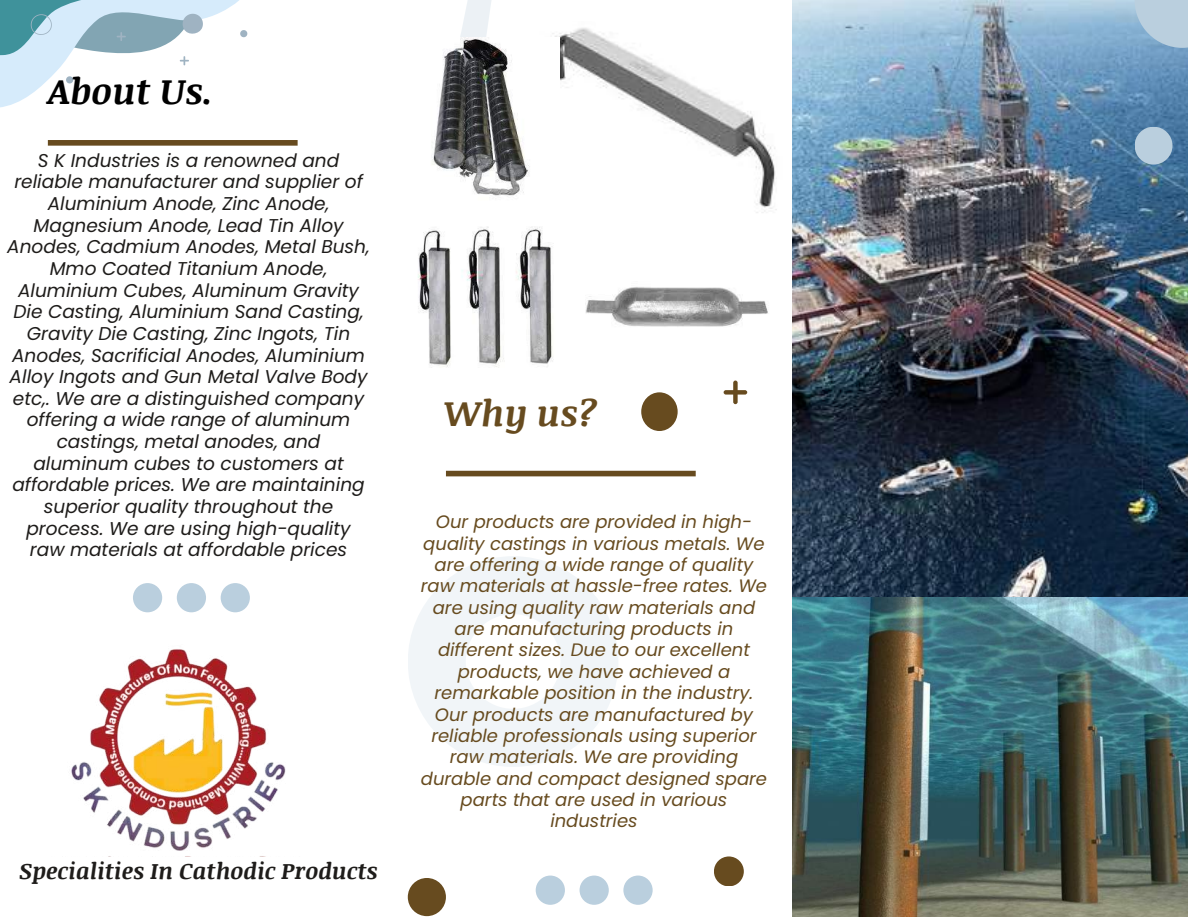
<style>
.page{position:relative;width:1188px;height:918px;background:#fff}
.page>*{position:absolute;margin:0;border:0;box-sizing:border-box;transform-origin:0 0}
.t1{font:italic 700 36px "Noticia Text";color:#000}
.t2{font:italic 700 36px "Noticia Text";color:#674b1f}
.t3{font:italic 700 22.65px "Noticia Text";color:#1e1c1a}
.t4{font:italic 18.45px/21.6px "Poppins";color:#1e1c1a;text-align:center}
.t5{font:italic 18px/21.3px "Poppins";color:#674b1f;text-align:center}
</style>
<div class="page">
<img style="left:792px;top:0;width:396px;height:597px">
<img style="left:792px;top:598px;width:396px;height:318px">
<svg style="left:1135px;top:0;width:53px;height:48px;background:#aec8da"></svg>
<div style="left:1135px;top:127px;width:38px;height:38px;background:#bacfde;border-radius:50%"></div>
<svg style="left:0;top:0;width:248px;height:108px"></svg>
<img style="left:460px;top:0;width:582px;height:184px">
<div style="left:641px;top:392px;width:36px;height:39px;background:#674b1f;border-radius:50%"></div>
<div style="left:408px;top:878px;width:38px;height:38px;background:#674b1f;border-radius:50%"></div>
<svg style="left:724px;top:381px;width:23px;height:23px"></svg>
<svg style="left:408px;top:556px;width:210px;height:211px;fill:#f1f5f8"></svg>
<svg style="left:536px;top:876px;width:117px;height:29px"></svg>
<div style="left:48px;top:140px;width:250px;height:6px;background:#674b1f"></div>
<div style="left:714px;top:856px;width:30px;height:30px;background:#674b1f;border-radius:50%"></div>
<div style="left:446px;top:471px;width:250px;height:5px;background:#674b1f"></div>
<svg style="left:133px;top:583px;width:117px;height:29px"></svg>
<img style="left:539px;top:22px;width:250px;height:191px">
<img style="left:585px;top:287px;width:183px;height:40px">
<img style="left:432px;top:37px;width:127px;height:164px">
<img style="left:418px;top:226px;width:135px;height:142px">
<img style="left:71px;top:649px;width:215px;height:208px">
<h1 class="t1" style="left:48px;top:65px;width:167px">About Us.</h1>
<p class="t4" style="left:7px;top:149px;width:364px">S K Industries is a renowned and reliable manufacturer and supplier of Aluminium Anode, Zinc Anode, Magnesium Anode, Lead Tin Alloy Anodes, Cadmium Anodes, Metal Bush, Mmo Coated Titanium Anode, Aluminium Cubes, Aluminum Gravity Die Casting, Aluminium Sand Casting, Gravity Die Casting, Zinc Ingots, Tin Anodes, Sacrificial Anodes, Aluminium Alloy Ingots and Gun Metal Valve Body etc,. We are a distinguished company offering a wide range of aluminum castings, metal anodes, and aluminum cubes to customers at affordable prices. We are maintaining superior quality throughout the process. We are using high-quality raw materials at affordable prices</p>
<p class="t3" style="left:19px;top:855px;width:360px">Specialities In Cathodic Products</p>
<h1 class="t2" style="left:444px;top:387px;width:155px">Why us?</h1>
<p class="t5" style="left:421px;top:511px;width:348px">Our products are provided in high&shy;quality castings in various metals. We are offering a wide range of quality raw materials at hassle-free rates. We are using quality raw materials and are manufacturing products in different sizes. Due to our excellent products, we have achieved a remarkable position in the industry.<br>Our products are manufactured by reliable professionals using superior raw materials. We are providing durable and compact designed spare parts that are used in various industries</p>
</div>
